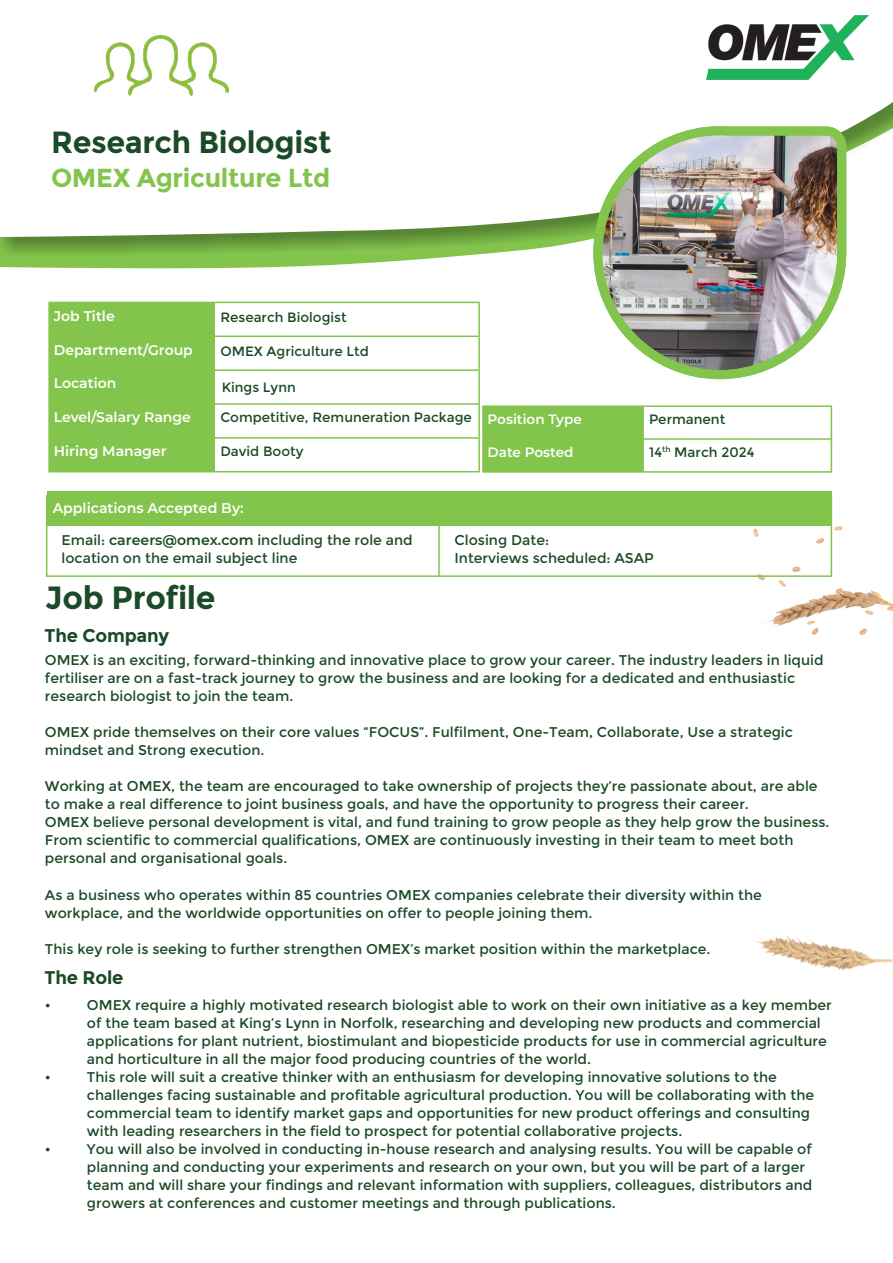
<style>
.page{position:relative;width:893px;height:1263px;background:#fff}
.page>*{position:absolute;margin:0;border:0;box-sizing:border-box;transform-origin:0 0}
.t1{font:700 32.1px "Montserrat";letter-spacing:-.01em;color:#1b4a28}
.t2{font:700 30.6px "Montserrat";letter-spacing:-.01em;color:#1b4a28}
.t3{font:700 25.95px "Montserrat";letter-spacing:-.01em;color:#83c44c}
.t4{font:700 18.3px "Montserrat";letter-spacing:-.01em;color:#1b4a28}
.t5{font:14.1px/18px "Montserrat";color:#1b4a28}
.t6{font:600 14.1px "Montserrat";color:#fff}
.t7{font:600 13.95px "Montserrat";color:#fff}
.t8{font:600 13.65px "Montserrat";color:#fff}
.t9{font:13.65px "Montserrat";color:#1c4a28}
.t10{font:13.65px "Montserrat";color:#1b4a28}
.t11{font:13.5px "Montserrat";color:#1b4a28}
.s1{font-weight:600}
</style>
<div class="page">
<img style="left:0;top:237px;width:589px;height:32px">
<svg style="left:7px;top:87px;width:886px;height:150px"></svg>
<img style="left:758px;top:526px;width:135px;height:109px">
<img style="left:851px;top:15px;width:18px;height:46px">
<img style="left:589px;top:19px;width:262px;height:361px">
<div style="left:47px;top:492px;width:784px;height:34px;background:#83c44d"></div>
<svg style="left:46px;top:494px;width:787px;height:84px"></svg>
<hr style="left:438px;top:526px;width:2px;height:50px;background:#83c44d">
<div style="left:50px;top:303px;width:165px;height:168px;background:#83c44d"></div>
<hr style="left:50px;top:403px;width:166px;height:2px;background:#83c44d">
<hr style="left:216px;top:403px;width:263px;height:2px;background:#83c44d">
<hr style="left:50px;top:369px;width:166px;height:2px;background:#83c44d">
<hr style="left:216px;top:369px;width:263px;height:2px;background:#83c44d">
<hr style="left:50px;top:335px;width:166px;height:2px;background:#83c44d">
<hr style="left:216px;top:335px;width:263px;height:2px;background:#83c44d">
<hr style="left:50px;top:437px;width:166px;height:2px;background:#83c44d">
<hr style="left:216px;top:437px;width:263px;height:2px;background:#83c44d">
<hr style="left:49px;top:302px;width:167px;height:1px;background:#83c44d">
<hr style="left:48px;top:303px;width:2px;height:33px;background:#83c44d">
<hr style="left:216px;top:302px;width:264px;height:1px;background:#83c44d">
<hr style="left:478px;top:303px;width:2px;height:33px;background:#83c44d">
<hr style="left:48px;top:336px;width:2px;height:34px;background:#83c44d">
<hr style="left:478px;top:336px;width:2px;height:34px;background:#83c44d">
<hr style="left:48px;top:370px;width:2px;height:34px;background:#83c44d">
<hr style="left:478px;top:370px;width:2px;height:34px;background:#83c44d">
<hr style="left:48px;top:404px;width:2px;height:34px;background:#83c44d">
<hr style="left:478px;top:404px;width:2px;height:34px;background:#83c44d">
<hr style="left:48px;top:438px;width:2px;height:33px;background:#83c44d">
<hr style="left:478px;top:438px;width:2px;height:33px;background:#83c44d">
<hr style="left:49px;top:471px;width:167px;height:1px;background:#83c44d">
<hr style="left:216px;top:471px;width:264px;height:1px;background:#83c44d">
<div style="left:484px;top:407px;width:160px;height:64px;background:#83c44d"></div>
<hr style="left:482px;top:405px;width:163px;height:2px;background:#83c44d">
<hr style="left:482px;top:407px;width:2px;height:31px;background:#83c44d">
<hr style="left:645px;top:405px;width:186px;height:2px;background:#83c44d">
<hr style="left:831px;top:405px;width:1px;height:36px;background:#83c44d">
<hr style="left:482px;top:438px;width:163px;height:2px;background:#83c44d">
<hr style="left:482px;top:440px;width:2px;height:31px;background:#83c44d">
<hr style="left:645px;top:438px;width:186px;height:2px;background:#83c44d">
<hr style="left:831px;top:439px;width:1px;height:34px;background:#83c44d">
<hr style="left:482px;top:471px;width:163px;height:2px;background:#83c44d">
<hr style="left:645px;top:471px;width:186px;height:2px;background:#83c44d">
<img style="left:94px;top:35px;width:134px;height:61px">
<img style="left:752px;top:935px;width:141px;height:36px">
<h2 class="t2" style="left:51px;top:124px;width:282px">Research Biologist</h2>
<h3 class="t3" style="left:51px;top:162px;width:281px">OMEX Agriculture Ltd</h3>
<p class="t7" style="left:54px;top:306px;width:62px">Job Title</p>
<p class="t11" style="left:220px;top:310px;width:128px">Research Biologist</p>
<p class="t7" style="left:54px;top:340px;width:141px">Department/Group</p>
<p class="t11" style="left:220px;top:343px;width:150px">OMEX Agriculture Ltd</p>
<p class="t7" style="left:54px;top:373px;width:64px">Location</p>
<p class="t7" style="left:54px;top:407px;width:139px">Level/Salary Range</p>
<p class="t11" style="left:220px;top:410px;width:253px">Competitive, Remuneration Package</p>
<p class="t7" style="left:54px;top:441px;width:114px">Hiring Manager</p>
<p class="t11" style="left:220px;top:443px;width:85px">David Booty</p>
<p class="t11" style="left:222px;top:379px;width:76px">Kings Lynn</p>
<p class="t8" style="left:487px;top:409px;width:96px">Position Type</p>
<p class="t10" style="left:649px;top:411px;width:78px">Permanent</p>
<p class="t8" style="left:487px;top:442px;width:88px">Date Posted</p>
<p class="t9" style="left:649px;top:444px;width:107px">14<sup>th</sup> March 2024</p>
<p class="t6" style="left:53px;top:498px;width:192px">Applications Accepted By:</p>
<p class="t5" style="left:62px;top:532px;width:353px">Email: <span class="s1">careers@omex.com</span> including the role and location on the email subject line</p>
<p class="t5" style="left:454px;top:532px;width:201px">Closing Date:<br>Interviews scheduled: ASAP</p>
<h1 class="t1" style="left:45px;top:578px;width:172px">Job Profile</h1>
<p class="t4" style="left:45px;top:624px;width:126px">The Company</p>
<p class="t5" style="left:45px;top:652px;width:780px">OMEX is an exciting, forward-thinking and innovative place to grow your career. The industry leaders in liquid fertiliser are on a fast-track journey to grow the business and are looking for a dedicated and enthusiastic research biologist to join the team.</p>
<p class="t5" style="left:45px;top:724px;width:749px">OMEX pride themselves on their core values “FOCUS”. Fulfilment, One-Team, Collaborate, Use a strategic mindset and Strong execution.</p>
<p class="t5" style="left:45px;top:778px;width:786px">Working at OMEX, the team are encouraged to take ownership of projects they’re passionate about, are able to make a real difference to joint business goals, and have the opportunity to progress their career.<br>OMEX believe personal development is vital, and fund training to grow people as they help grow the business.<br>From scientific to commercial qualifications, OMEX are continuously investing in their team to meet both personal and organisational goals.</p>
<p class="t5" style="left:45px;top:886px;width:718px">As a business who operates within 85 countries OMEX companies celebrate their diversity within the workplace, and the worldwide opportunities on offer to people joining them.</p>
<p class="t5" style="left:45px;top:940px;width:667px">This key role is seeking to further strengthen OMEX’s market position within the marketplace.</p>
<p class="t4" style="left:45px;top:966px;width:80px">The Role</p>
<p class="t5" style="left:45px;top:996px;width:8px">•</p>
<p class="t5" style="left:87px;top:996px;width:746px">OMEX require a highly motivated research biologist able to work on their own initiative as a key member of the team based at King’s Lynn in Norfolk, researching and developing new products and commercial applications for plant nutrient, biostimulant and biopesticide products for use in commercial agriculture and horticulture in all the major food producing countries of the world.</p>
<p class="t5" style="left:45px;top:1068px;width:8px">•</p>
<p class="t5" style="left:87px;top:1068px;width:729px">This role will suit a creative thinker with an enthusiasm for developing innovative solutions to the challenges facing sustainable and profitable agricultural production. You will be collaborating with the commercial team to identify market gaps and opportunities for new product offerings and consulting with leading researchers in the field to prospect for potential collaborative projects.</p>
<p class="t5" style="left:45px;top:1140px;width:8px">•</p>
<p class="t5" style="left:87px;top:1140px;width:727px">You will also be involved in conducting in-house research and analysing results. You will be capable of planning and conducting your experiments and research on your own, but you will be part of a larger team and will share your findings and relevant information with suppliers, colleagues, distributors and growers at conferences and customer meetings and through publications.</p>
</div>
